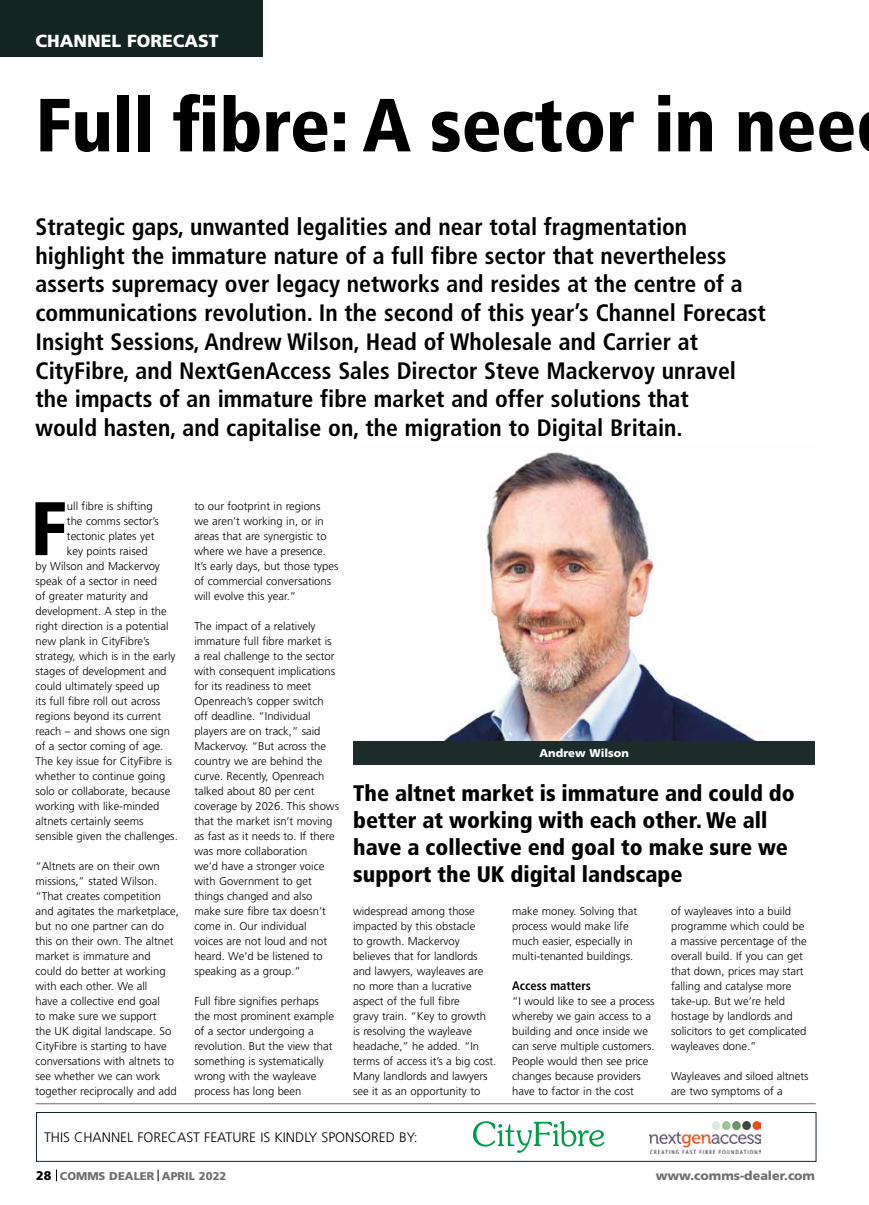
<style>
.page{position:relative;width:869px;height:1205px;background:#fff}
.page>*{position:absolute;margin:0;border:0;box-sizing:border-box;transform-origin:0 0}
.t1{font:900 condensed 75.75px "Frutiger";color:#000}
.t2{font:900 condensed 75.12px "Frutiger";letter-spacing:-.005em;color:#000}
.t3{font:700 condensed 23.75px/28.8px "Frutiger";color:#000}
.t4{font:900 condensed 22.5px/27px "Frutiger";color:#000}
.t5{font:900 17.5px "Frutiger";color:#fff}
.t6{font:300 13.75px "Frutiger";color:#000}
.t7{font:900 12.5px "Frutiger";color:#706f6f}
.t8{font:700 condensed 12.5px "Frutiger";color:#000}
.t9{font:300 11.25px/15px "Frutiger";color:#000}
.t10{font:900 11.25px "Frutiger";color:#706f6f}
.t11{font:900 11.25px "Frutiger";color:#fff}
.s1{font-size:12.5px;color:#000}
</style>
<div class="page">
<svg style="left:56px;top:1169px;width:1px;height:12px"></svg>
<hr style="left:35px;top:1103px;width:780px;height:1px;background:#878787">
<div style="left:0;top:0;width:262px;height:57px;background:#142521"></div>
<img style="left:439px;top:452px;width:320px;height:289px">
<div style="left:353px;top:741px;width:461px;height:23px;background:#1d2c28"></div>
<div style="left:36px;top:1112px;width:780px;height:49px;border:1px solid #142521"></div>
<svg style="left:472px;top:1121px;width:132px;height:32px"></svg>
<img style="left:649px;top:1122px;width:111px;height:32px">
<h3 class="t5" style="left:35px;top:31px;width:184px">CHANNEL FORECAST</h3>
<h2 class="t2" style="left:35px;top:80px;width:822px">Full fibre: A sector in nee</h2>
<p class="t3" style="left:35px;top:212px;width:731px">Strategic gaps, unwanted legalities and near total fragmentation highlight the immature nature of a full fibre sector that nevertheless asserts supremacy over legacy networks and resides at the centre of a communications revolution. In the second of this year’s Channel Forecast Insight Sessions, Andrew Wilson, Head of Wholesale and Carrier at CityFibre, and NextGenAccess Sales Director Steve Mackervoy unravel the impacts of an immature fibre market and offer solutions that<br>would hasten, and capitalise on, the migration to Digital Britain.</p>
<h1 class="t1" style="left:30px;top:483px;width:38px">F</h1>
<p class="t9" style="left:67px;top:499px;width:87px">ull fibre is shifting</p>
<p class="t9" style="left:67px;top:514px;width:93px">the comms sector’s</p>
<p class="t9" style="left:67px;top:529px;width:89px">tectonic plates yet</p>
<p class="t9" style="left:67px;top:544px;width:82px">key points raised</p>
<p class="t9" style="left:35px;top:559px;width:126px">by Wilson and Mackervoy</p>
<p class="t9" style="left:35px;top:574px;width:123px">speak of a sector in need</p>
<p class="t9" style="left:35px;top:589px;width:114px">of greater maturity and</p>
<p class="t9" style="left:35px;top:604px;width:133px">development. A step in the</p>
<p class="t9" style="left:35px;top:619px;width:134px">right direction is a potential</p>
<p class="t9" style="left:35px;top:634px;width:115px">new plank in CityFibre’s</p>
<p class="t9" style="left:35px;top:649px;width:141px">strategy, which is in the early</p>
<p class="t9" style="left:35px;top:664px;width:132px">stages of development and</p>
<p class="t9" style="left:35px;top:679px;width:126px">could ultimately speed up</p>
<p class="t9" style="left:35px;top:694px;width:126px">its full fibre roll out across</p>
<p class="t9" style="left:35px;top:709px;width:127px">regions beyond its current</p>
<p class="t9" style="left:35px;top:724px;width:136px">reach – and shows one sign</p>
<p class="t9" style="left:35px;top:739px;width:129px">of a sector coming of age.</p>
<p class="t9" style="left:35px;top:754px;width:138px">The key issue for CityFibre is</p>
<p class="t9" style="left:35px;top:769px;width:131px">whether to continue going</p>
<p class="t9" style="left:35px;top:784px;width:136px">solo or collaborate, because</p>
<p class="t9" style="left:35px;top:799px;width:125px">working with like-minded</p>
<p class="t9" style="left:35px;top:814px;width:110px">altnets certainly seems</p>
<p class="t9" style="left:35px;top:829px;width:144px">sensible given the challenges.</p>
<p class="t9" style="left:35px;top:859px;width:145px">“Altnets are on their own missions,” stated Wilson. “That creates competition and agitates the marketplace, but no one partner can do this on their own. The altnet market is immature and could do better at working with each other. We all<br>have a collective end goal<br>to make sure we support<br>the UK digital landscape. So<br>CityFibre is starting to have conversations with altnets to see whether we can work together reciprocally and add</p>
<p class="t9" style="left:194px;top:498px;width:146px">to our footprint in regions<br>we aren’t working in, or in areas that are synergistic to where we have a presence.<br>It’s early days, but those types of commercial conversations will evolve this year.”</p>
<p class="t9" style="left:194px;top:618px;width:146px">The impact of a relatively immature full fibre market is a real challenge to the sector with consequent implications for its readiness to meet<br>Openreach’s copper switch off deadline. “Individual players are on track,” said<br>Mackervoy. “But across the country we are behind the curve. Recently, Openreach talked about 80 per cent coverage by 2026. This shows that the market isn’t moving as fast as it needs to. If there was more collaboration<br>we’d have a stronger voice with Government to get things changed and also make sure fibre tax doesn’t come in. Our individual<br>voices are not loud and not heard. We’d be listened to speaking as a group.”</p>
<p class="t9" style="left:194px;top:993px;width:141px">Full fibre signifies perhaps the most prominent example of a sector undergoing a revolution. But the view that something is systematically wrong with the wayleave process has long been</p>
<p class="t11" style="left:539px;top:746px;width:91px">Andrew Wilson</p>
<h3 class="t4" style="left:353px;top:780px;width:443px">The altnet market is immature and could do better at working with each other. We all have a collective end goal to make sure we support the UK digital landscape</h3>
<p class="t9" style="left:353px;top:904px;width:145px">widespread among those impacted by this obstacle<br>to growth. Mackervoy believes that for landlords and lawyers, wayleaves are no more than a lucrative aspect of the full fibre<br>gravy train. “Key to growth<br>is resolving the wayleave headache,” he added. “In terms of access it’s a big cost.<br>Many landlords and lawyers see it as an opportunity to</p>
<p class="t9" style="left:512px;top:903px;width:126px">make money. Solving that process would make life much easier, especially in multi-tenanted buildings.</p>
<p class="t8" style="left:512px;top:978px;width:80px">Access matters</p>
<p class="t9" style="left:512px;top:994px;width:144px">“I would like to see a process whereby we gain access to a building and once inside we can serve multiple customers.<br>People would then see price changes because providers have to factor in the cost</p>
<p class="t9" style="left:670px;top:904px;width:137px">of wayleaves into a build programme which could be a massive percentage of the overall build. If you can get that down, prices may start falling and catalyse more take-up. But we’re held hostage by landlords and solicitors to get complicated wayleaves done.”</p>
<p class="t9" style="left:670px;top:1069px;width:139px">Wayleaves and siloed altnets are two symptoms of a</p>
<p class="t6" style="left:44px;top:1130px;width:375px">THIS CHANNEL FORECAST FEATURE IS KINDLY SPONSORED BY:</p>
<p class="t10" style="left:36px;top:1169px;width:192px"><span class="s1">28</span> COMMS DEALER APRIL 2022</p>
<p class="t7" style="left:655px;top:1168px;width:161px">www.comms-dealer.com</p>
</div>
